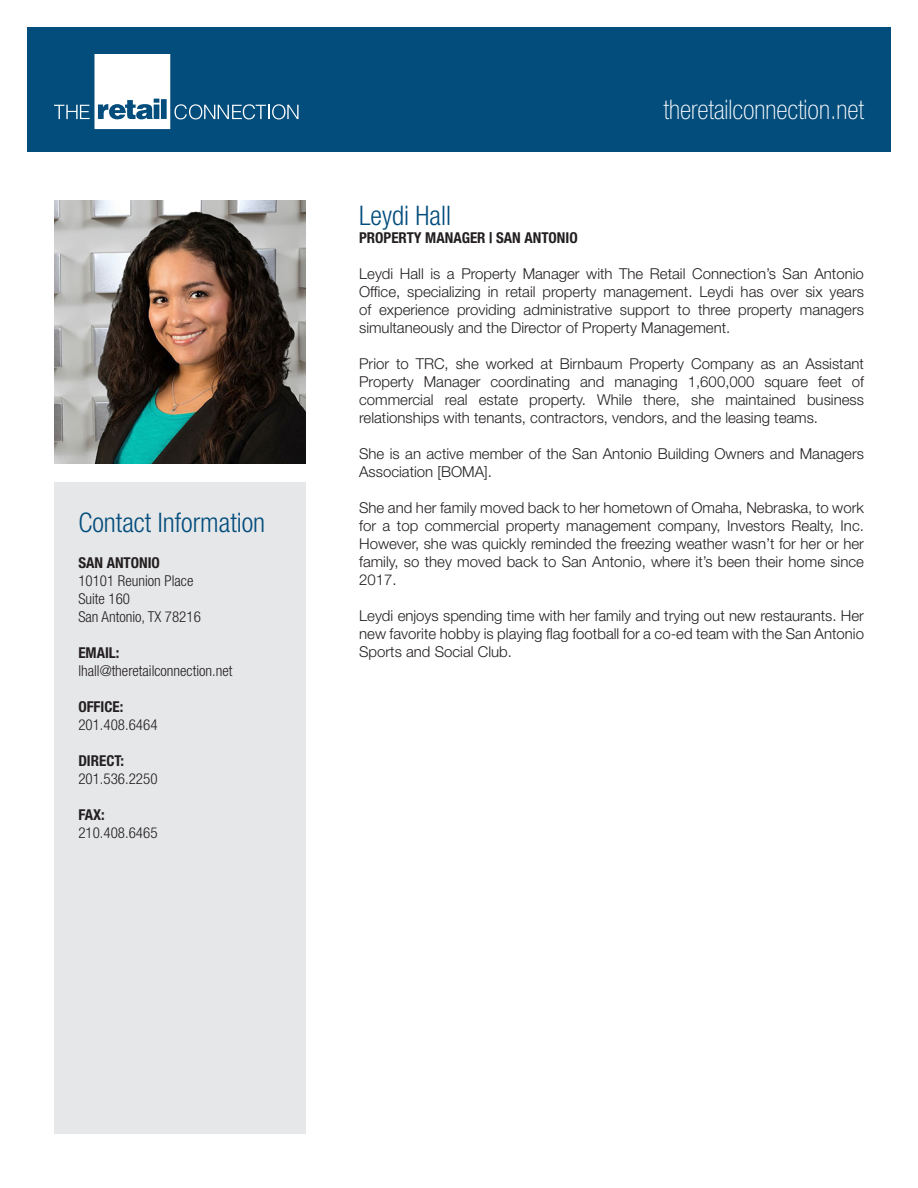
<style>
.page{position:relative;width:918px;height:1188px;background:#fff}
.page>*{position:absolute;margin:0;border:0;box-sizing:border-box;transform-origin:0 0}
.t1{font:300 condensed 27px "Helvetica Neue LT Std";color:#034d7d}
.flyer_fonts{font:100 condensed 27px "Helvetica Neue LT Std";color:#fff}
.t2{font:300 15px/18px "Helvetica Neue LT Std";color:#231f20;text-align:justify}
.t3{font:300 condensed 15px "Helvetica Neue LT Std";color:#231f20}
.t4{font:700 condensed 15px "Helvetica Neue LT Std";color:#231f20}
</style>
<div class="page">
<div style="left:54px;top:483px;width:251px;height:651px;background:#e6e7e9"></div>
<div style="left:27px;top:27px;width:864px;height:125px;background:#034d7d"></div>
<svg style="left:54px;top:54px;width:245px;height:75px"></svg>
<img style="left:54px;top:201px;width:251px;height:262px">
<p class="t1" style="left:78px;top:507px;width:188px">Contact Information</p>
<p class="t4" style="left:78px;top:553px;width:83px">SAN ANTONIO</p>
<p class="t3" style="left:78px;top:572px;width:117px">10101 Reunion Place</p>
<p class="t3" style="left:78px;top:590px;width:53px">Suite 160</p>
<p class="t3" style="left:78px;top:608px;width:124px">San Antonio, TX 78216</p>
<p class="t4" style="left:78px;top:643px;width:43px">EMAIL:</p>
<p class="t3" style="left:78px;top:662px;width:156px">lhall@theretailconnection.net</p>
<p class="t4" style="left:78px;top:697px;width:46px">OFFICE:</p>
<p class="t3" style="left:78px;top:716px;width:81px">201.408.6464</p>
<p class="t4" style="left:78px;top:751px;width:47px">DIRECT:</p>
<p class="t3" style="left:78px;top:770px;width:81px">201.536.2250</p>
<p class="t4" style="left:78px;top:805px;width:28px">FAX:</p>
<p class="t3" style="left:78px;top:824px;width:81px">210.408.6465</p>
<p class="flyer_fonts" style="left:664px;top:94px;width:202px">theretailconnection.net</p>
<p class="t1" style="left:359px;top:200px;width:93px">Leydi Hall</p>
<p class="t4" style="left:359px;top:228px;width:220px">PROPERTY MANAGER | SAN ANTONIO</p>
<p class="t2" style="left:359px;top:264px;width:506px">Leydi Hall is a Property Manager with The Retail Connection’s San Antonio Office, specializing in retail property management. Leydi has over six years of experience providing administrative support to three property managers simultaneously and the Director of Property Management.</p>
<p class="t2" style="left:359px;top:354px;width:506px">Prior to TRC, she worked at Birnbaum Property Company as an Assistant Property Manager coordinating and managing 1,600,000 square feet of commercial real estate property. While there, she maintained business relationships with tenants, contractors, vendors, and the leasing teams.</p>
<p class="t2" style="left:359px;top:444px;width:506px">She is an active member of the San Antonio Building Owners and Managers<br>Association [BOMA].</p>
<p class="t2" style="left:359px;top:498px;width:506px">She and her family moved back to her hometown of Omaha, Nebraska, to work for a top commercial property management company, Investors Realty, Inc.<br>However, she was quickly reminded the freezing weather wasn’t for her or her family, so they moved back to San Antonio, where it’s been their home since 2017.</p>
<p class="t2" style="left:359px;top:606px;width:506px">Leydi enjoys spending time with her family and trying out new restaurants. Her new favorite hobby is playing flag football for a co-ed team with the San Antonio Sports and Social Club.</p>
</div>
